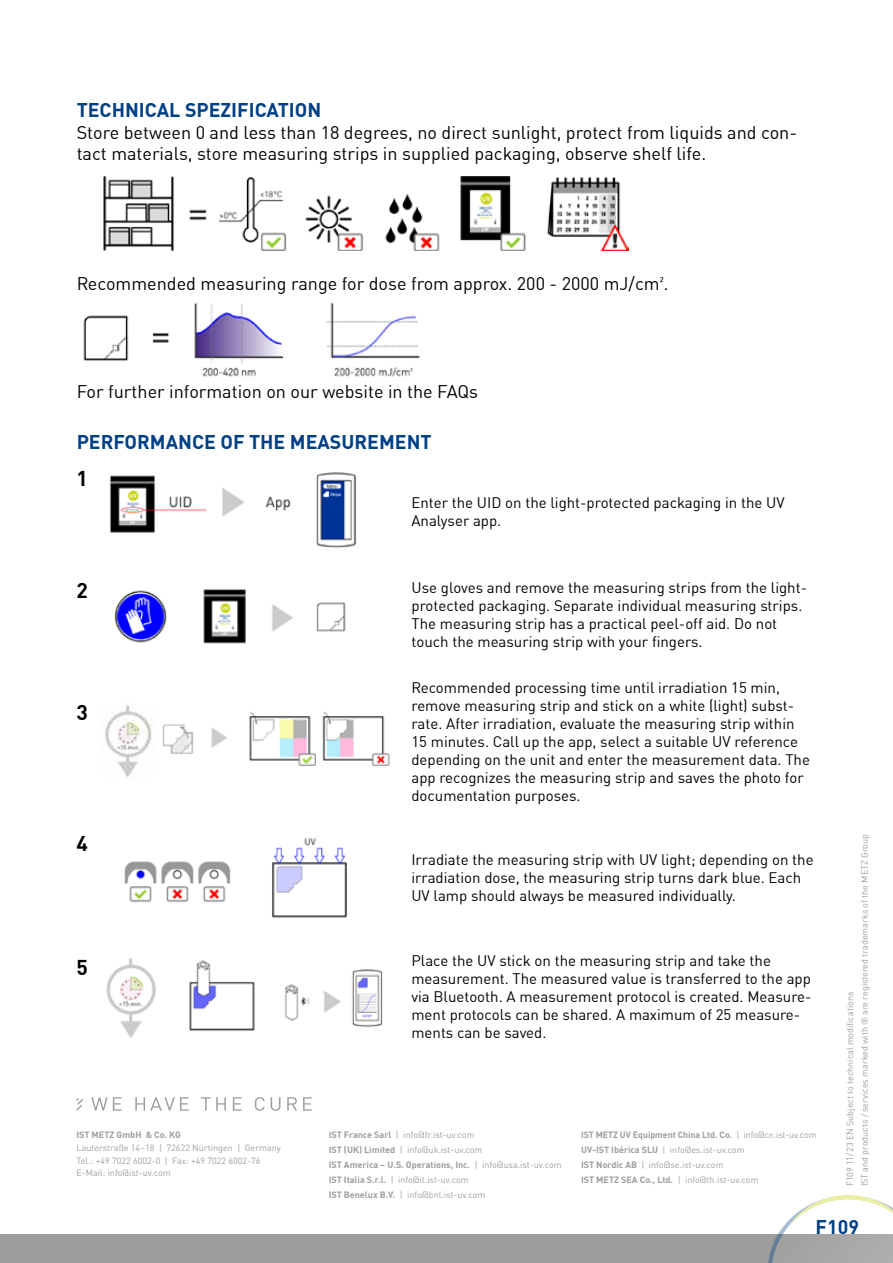
<style>
.page{position:relative;width:893px;height:1263px;background:#fff}
.page>*{position:absolute;margin:0;border:0;box-sizing:border-box;transform-origin:0 0}
.t1{font:700 21px "DIN Offc Pro";color:#000}
.t2{font:700 19.5px "DIN Offc Pro";color:#004086}
.t3{font:18px/21.6px "DIN Offc Pro";color:#000}
.t4{font:15px/18px "DIN Offc Pro";color:#000}
.t5{font:9px/14.9px "DIN Offc Pro";color:#9d9d9c}
.t6{font:700 9px "DIN Offc Pro";color:#9d9d9c}
.s1{font-weight:700}
</style>
<div class="page">
<svg style="left:91px;top:1097px;width:31px;height:14px"></svg>
<svg style="left:135px;top:1097px;width:54px;height:14px"></svg>
<svg style="left:201px;top:1097px;width:25px;height:14px"></svg>
<svg style="left:233px;top:1097px;width:9px;height:14px"></svg>
<svg style="left:255px;top:1097px;width:10px;height:14px"></svg>
<svg style="left:271px;top:1097px;width:9px;height:14px"></svg>
<svg style="left:287px;top:1097px;width:10px;height:14px"></svg>
<svg style="left:303px;top:1097px;width:9px;height:14px"></svg>
<svg style="left:77px;top:1098px;width:6px;height:13px"></svg>
<div style="left:0;top:1234px;width:893px;height:29px;background:#9d9d9c"></div>
<svg style="left:768px;top:1195px;width:125px;height:68px"></svg>
<img style="left:83px;top:302px;width:337px;height:75px">
<img style="left:103px;top:176px;width:525px;height:75px">
<img style="left:109px;top:472px;width:247px;height:76px">
<img style="left:114px;top:589px;width:232px;height:55px">
<img style="left:124px;top:838px;width:223px;height:80px">
<img style="left:106px;top:958px;width:277px;height:79px">
<img style="left:105px;top:705px;width:285px;height:73px">
<h2 class="t2" style="left:77px;top:95px;width:246px">TECHNICAL SPEZIFICATION</h2>
<p class="t3" style="left:77px;top:120px;width:722px">Store between 0 and less than 18 degrees, no direct sunlight, protect from liquids and con&shy;tact materials, store measuring strips in supplied packaging, observe shelf life.</p>
<p class="t3" style="left:77px;top:271px;width:593px">Recommended measuring range for dose from approx. 200 - 2000 mJ/cm².</p>
<p class="t3" style="left:77px;top:379px;width:403px">For further information on our website in the FAQs</p>
<h2 class="t2" style="left:77px;top:426px;width:356px">PERFORMANCE OF THE MEASUREMENT</h2>
<h1 class="t1" style="left:76px;top:462px;width:13px">1</h1>
<h1 class="t1" style="left:76px;top:574px;width:13px">2</h1>
<h1 class="t1" style="left:77px;top:696px;width:13px">3</h1>
<h1 class="t1" style="left:77px;top:827px;width:13px">4</h1>
<h1 class="t1" style="left:77px;top:950px;width:13px">5</h1>
<p class="t6" style="left:77px;top:1128px;width:106px">IST METZ GmbH &amp; Co. KG</p>
<p class="t5" style="left:77px;top:1140px;width:206px;line-height:12.8px">Lauterstraße 14–18 | 72622 Nürtingen | Germany<br>Tel.: +49 7022 6002-0 | Fax: +49 7022 6002-76<br>E-Mail: info@ist-uv.com</p>
<p class="t4" style="left:411px;top:493px;width:375px">Enter the UID on the light-protected packaging in the UV<br>Analyser app.</p>
<p class="t4" style="left:412px;top:578px;width:397px">Use gloves and remove the measuring strips from the light&shy;protected packaging. Separate individual measuring strips.<br>The measuring strip has a practical peel-off aid. Do not touch the measuring strip with your fingers.</p>
<p class="t4" style="left:411px;top:678px;width:400px">Recommended processing time until irradiation 15 min, remove measuring strip and stick on a white (light) subst&shy;rate. After irradiation, evaluate the measuring strip within 15 minutes. Call up the app, select a suitable UV reference depending on the unit and enter the measurement data. The app recognizes the measuring strip and saves the photo for documentation purposes.</p>
<p class="t4" style="left:411px;top:850px;width:404px">Irradiate the measuring strip with UV light; depending on the irradiation dose, the measuring strip turns dark blue. Each<br>UV lamp should always be measured individually.</p>
<p class="t4" style="left:411px;top:950px;width:402px">Place the UV stick on the measuring strip and take the measurement. The measured value is transferred to the app via Bluetooth. A measurement protocol is created. Measure&shy;ment protocols can be shared. A maximum of 25 measure&shy;ments can be saved.</p>
<p class="t5" style="left:329px;top:1127px;width:234px"><span class="s1">IST France Sarl</span> | info@fr.ist-uv.com<br><span class="s1">IST (UK) Limited</span> | info@uk.ist-uv.com<br><span class="s1">IST America – U.S. Operations, Inc.</span> | info@usa.ist-uv.com <span class="s1">IST Italia S.r.l.</span> | info@it.ist-uv.com<br><span class="s1">IST Benelux B.V.</span> | info@bnl.ist-uv.com</p>
<p class="t5" style="left:581px;top:1127px;width:237px"><span class="s1">IST METZ UV Equipment China Ltd. Co.</span> | info@cn.ist-uv.com <span class="s1">UV-IST Ibérica SLU</span> | info@es.ist-uv.com<br><span class="s1">IST Nordic AB</span> | info@se.ist-uv.com<br><span class="s1">IST METZ SEA Co., Ltd.</span> | info@th.ist-uv.com</p>
<p class="t5" style="left:842px;top:1186px;width:354px;rotate:-90deg">F109 11/23 EN Subject to technical modifications<br>IST and products / services marked with ® are registered trademarks of the METZ Group</p>
<h2 class="t2" style="left:816px;top:1212px;width:45px">F109</h2>
</div>
